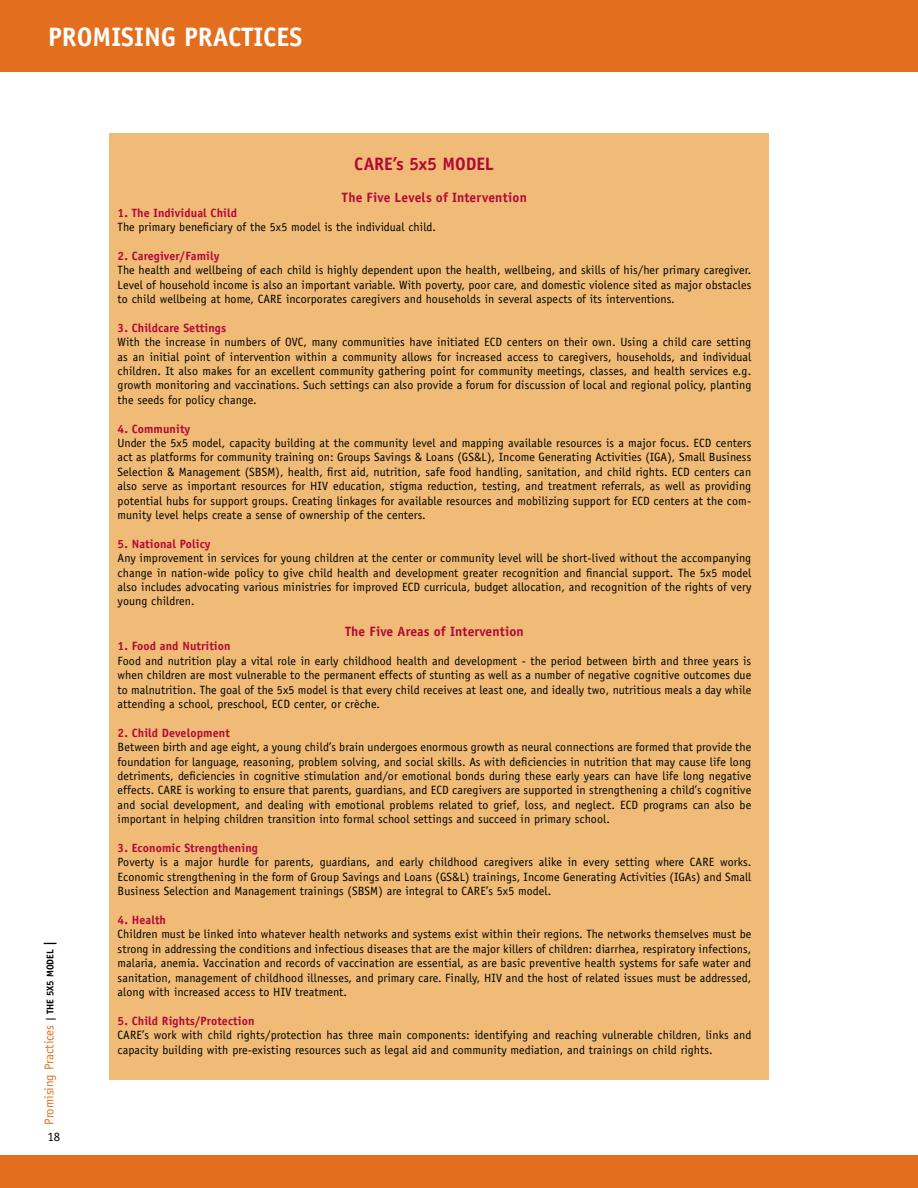
<style>
.page{position:relative;width:918px;height:1188px;background:#fff}
.page>*{position:absolute;margin:0;border:0;box-sizing:border-box;transform-origin:0 0}
.t1{font:700 26.7px "Officina Sans";color:#fff}
.t2{font:700 18px "Officina Sans";letter-spacing:-.005em;color:#b20838}
.t3{font:700 13.5px "Officina Sans";letter-spacing:.01em;color:#b20838}
.t4{font:12.75px "Officina Sans";color:#e36f1e}
.t5{font:12.75px "Officina Sans";color:#000}
.t6{font:12px/14.4px "Officina Sans";letter-spacing:.01em;color:#000;text-align:justify}
.t7{font:700 12px "Officina Sans";letter-spacing:.01em;color:#b20838}
.s1{font-weight:700;font-size:9.75px;color:#000}
.s2{font-weight:700;color:#000}
</style>
<div class="page">
<div style="left:0;top:1155px;width:918px;height:33px;background:#e36f1e"></div>
<div style="left:0;top:0;width:918px;height:72px;background:#e36f1e"></div>
<div style="left:109px;top:133px;width:660px;height:946px;background:#efbb76"></div>
<h1 class="t1" style="left:48px;top:20px;width:256px">PROMISING PRACTICES</h1>
<h2 class="t2" style="left:354px;top:152px;width:141px">CARE’s 5x5 MODEL</h2>
<p class="t3" style="left:342px;top:189px;width:186px">The Five Levels of Intervention</p>
<p class="t4" style="left:42px;top:1125px;width:185px;rotate:-90deg">Promising Practices <span class="s1">| THE 5X5 MODEL</span> <span class="s2">|</span></p>
<p class="t5" style="left:48px;top:1129px;width:7px">18</p>
<p class="t7" style="left:118px;top:205px;width:121px">1. The Individual Child</p>
<p class="t6" style="left:118px;top:220px;width:320px">The primary beneficiary of the 5x5 model is the individual child.</p>
<p class="t7" style="left:118px;top:248px;width:103px">2. Caregiver/Family</p>
<p class="t6" style="left:118px;top:263px;width:635px">The health and wellbeing of each child is highly dependent upon the health, wellbeing, and skills of his/her primary caregiver.<br>Level of household income is also an important variable. With poverty, poor care, and domestic violence sited as major obstacles to child wellbeing at home, CARE incorporates caregivers and households in several aspects of its interventions.</p>
<p class="t7" style="left:118px;top:320px;width:110px">3. Childcare Settings</p>
<p class="t6" style="left:118px;top:335px;width:635px">With the increase in numbers of OVC, many communities have initiated ECD centers on their own. Using a child care setting as an initial point of intervention within a community allows for increased access to caregivers, households, and individual children. It also makes for an excellent community gathering point for community meetings, classes, and health services e.g. growth monitoring and vaccinations. Such settings can also provide a forum for discussion of local and regional policy, planting the seeds for policy change.</p>
<p class="t7" style="left:118px;top:421px;width:74px">4. Community</p>
<p class="t6" style="left:118px;top:436px;width:635px">Under the 5x5 model, capacity building at the community level and mapping available resources is a major focus. ECD centers act as platforms for community training on: Groups Savings &amp; Loans (GS&amp;L), Income Generating Activities (IGA), Small Business Selection &amp; Management (SBSM), health, first aid, nutrition, safe food handling, sanitation, and child rights. ECD centers can also serve as important resources for HIV education, stigma reduction, testing, and treatment referrals, as well as providing potential hubs for support groups. Creating linkages for available resources and mobilizing support for ECD centers at the com&shy;munity level helps create a sense of ownership of the centers.</p>
<p class="t7" style="left:118px;top:536px;width:94px">5. National Policy</p>
<p class="t6" style="left:118px;top:551px;width:635px">Any improvement in services for young children at the center or community level will be short-lived without the accompanying change in nation-wide policy to give child health and development greater recognition and financial support. The 5x5 model also includes advocating various ministries for improved ECD curricula, budget allocation, and recognition of the rights of very young children.</p>
<p class="t3" style="left:345px;top:623px;width:180px">The Five Areas of Intervention</p>
<p class="t7" style="left:118px;top:639px;width:115px">1. Food and Nutrition</p>
<p class="t6" style="left:118px;top:654px;width:635px">Food and nutrition play a vital role in early childhood health and development - the period between birth and three years is when children are most vulnerable to the permanent effects of stunting as well as a number of negative cognitive outcomes due to malnutrition. The goal of the 5x5 model is that every child receives at least one, and ideally two, nutritious meals a day while attending a school, preschool, ECD center, or crèche.</p>
<p class="t7" style="left:118px;top:725px;width:114px">2. Child Development</p>
<p class="t6" style="left:118px;top:740px;width:635px">Between birth and age eight, a young child’s brain undergoes enormous growth as neural connections are formed that provide the foundation for language, reasoning, problem solving, and social skills. As with deficiencies in nutrition that may cause life long detriments, deficiencies in cognitive stimulation and/or emotional bonds during these early years can have life long negative effects. CARE is working to ensure that parents, guardians, and ECD caregivers are supported in strengthening a child’s cognitive and social development, and dealing with emotional problems related to grief, loss, and neglect. ECD programs can also be important in helping children transition into formal school settings and succeed in primary school.</p>
<p class="t7" style="left:118px;top:840px;width:142px">3. Economic Strengthening</p>
<p class="t6" style="left:118px;top:855px;width:635px">Poverty is a major hurdle for parents, guardians, and early childhood caregivers alike in every setting where CARE works.<br>Economic strengthening in the form of Group Savings and Loans (GS&amp;L) trainings, Income Generating Activities (IGAs) and Small Business Selection and Management trainings (SBSM) are integral to CARE’s 5x5 model.</p>
<p class="t7" style="left:118px;top:912px;width:50px">4. Health</p>
<p class="t6" style="left:118px;top:927px;width:635px">Children must be linked into whatever health networks and systems exist within their regions. The networks themselves must be strong in addressing the conditions and infectious diseases that are the major killers of children: diarrhea, respiratory infections, malaria, anemia. Vaccination and records of vaccination are essential, as are basic preventive health systems for safe water and sanitation, management of childhood illnesses, and primary care. Finally, HIV and the host of related issues must be addressed, along with increased access to HIV treatment.</p>
<p class="t7" style="left:118px;top:1013px;width:139px">5. Child Rights/Protection</p>
<p class="t6" style="left:118px;top:1028px;width:635px">CARE’s work with child rights/protection has three main components: identifying and reaching vulnerable children, links and capacity building with pre-existing resources such as legal aid and community mediation, and trainings on child rights.</p>
</div>
